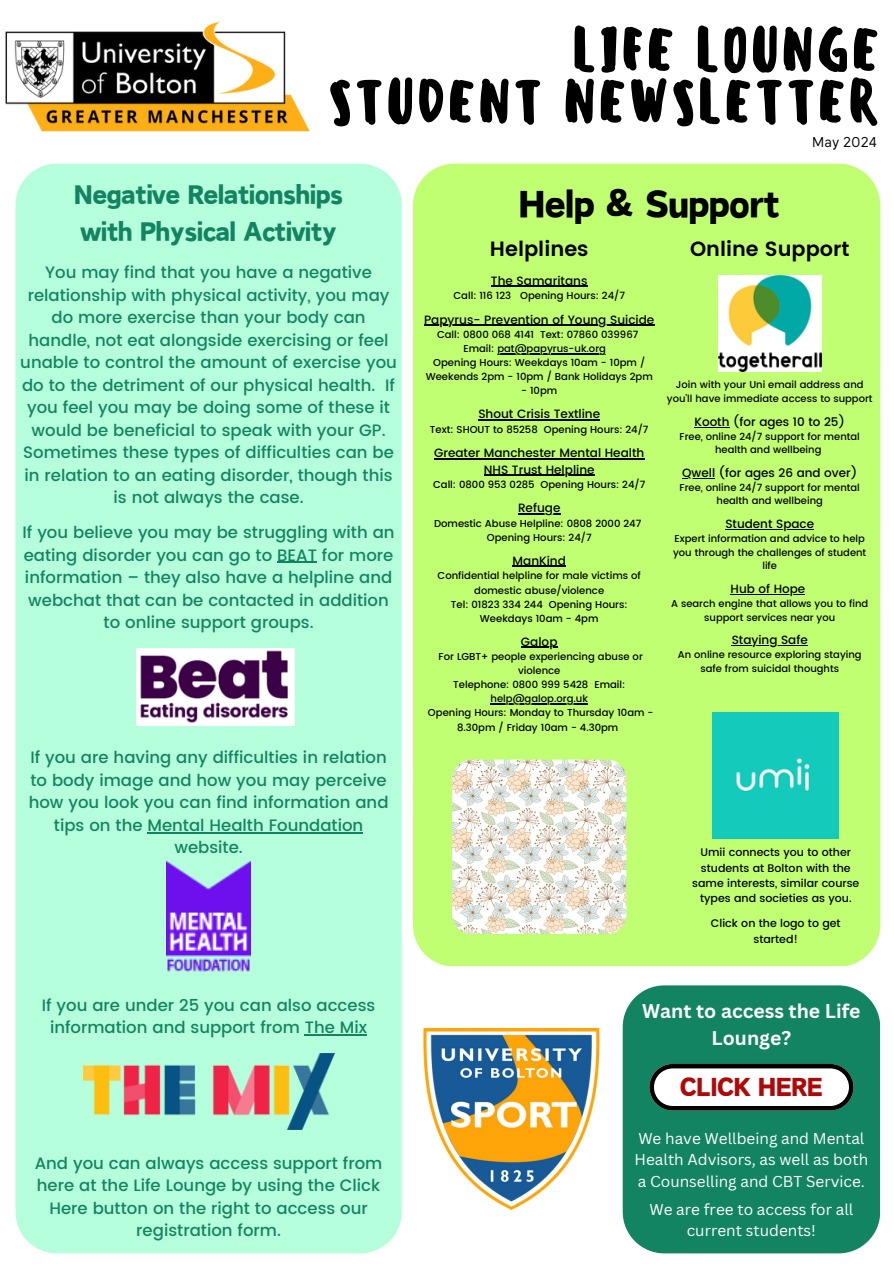
<style>
.page{position:relative;width:894px;height:1264px;background:#fff}
.page>*{position:absolute;margin:0;border:0;box-sizing:border-box;transform-origin:0 0}
.t1{font:500 58.05px/51.8px "Sensei";letter-spacing:.02em;color:#000;text-align:right}
.t2{font:45px "Canva Sweet Heart";color:#000}
.t3{font:31.5px/37.2px "Canva Sweet Heart";color:#128462}
.t4{font:30.6px "Canva Sweet Heart";color:#ad0909}
.t5{font:600 20.7px "Poppins";color:#000}
.t6{font:600 20.55px "Poppins";color:#000}
.t7{font:700 19.35px/27px "Canva Sans";color:#fff;text-align:center}
.t8{font:500 16.5px/22.5px "Poppins";color:#128462;text-align:center}
.t9{font:15.3px/21.5px "Canva Sans";color:#fff}
.t10{font:14.1px "Klima";letter-spacing:.015em;color:#000}
.t11{font:500 12px "Poppins";color:#000}
.t12{font:500 10.95px/15.3px "Poppins";color:#000;text-align:center}
.t13{font:500 10.05px/14.1px "Poppins";color:#000;text-align:center}
.t14{font:500 9.9px/13.5px "Poppins";color:#000;text-align:center}
</style>
<div class="page">
<img style="left:5px;top:21px;width:305px;height:111px">
<div style="left:622px;top:985px;width:257px;height:268px;background:#128462;border-radius:42px"></div>
<svg style="left:649px;top:1064px;width:204px;height:46px"></svg>
<div style="left:413px;top:164px;width:466px;height:802px;background:#c1ff72"></div>
<hr style="left:694px;top:426px;width:35px;height:1px;background:#000">
<hr style="left:682px;top:478px;width:33px;height:1px;background:#000">
<hr style="left:725px;top:529px;width:88px;height:1px;background:#000">
<hr style="left:730px;top:594px;width:75px;height:1px;background:#000">
<hr style="left:731px;top:645px;width:76px;height:1px;background:#000">
<img style="left:718px;top:275px;width:103px;height:97px">
<div style="left:712px;top:712px;width:126px;height:126px;background:#14cabb"></div>
<div style="left:15px;top:164px;width:386px;height:1089px;background:#b6ffdc"></div>
<hr style="left:277px;top:562px;width:40px;height:1px;background:#128462">
<hr style="left:147px;top:832px;width:216px;height:1px;background:#128462">
<hr style="left:305px;top:1034px;width:62px;height:1px;background:#128462">
<img style="left:136px;top:648px;width:158px;height:77px">
<img style="left:83px;top:1053px;width:251px;height:76px">
<img style="left:166px;top:861px;width:85px;height:110px">
<img style="left:423px;top:1028px;width:177px;height:181px">
<img style="left:452px;top:759px;width:174px;height:174px;border-radius:19px">
<hr style="left:491px;top:286px;width:96px;height:1px;background:#000">
<hr style="left:424px;top:324px;width:230px;height:1px;background:#000">
<hr style="left:497px;top:353px;width:109px;height:1px;background:#000">
<hr style="left:478px;top:419px;width:122px;height:1px;background:#000">
<hr style="left:434px;top:458px;width:210px;height:1px;background:#000">
<hr style="left:483px;top:474px;width:111px;height:1px;background:#000">
<hr style="left:518px;top:513px;width:42px;height:1px;background:#000">
<hr style="left:512px;top:566px;width:53px;height:1px;background:#000">
<hr style="left:521px;top:646px;width:36px;height:1px;background:#000">
<hr style="left:490px;top:703px;width:98px;height:1px;background:#000">
<h5 class="t1" style="left:327px;top:24px;width:554px">LIFE LOUNGE<br>STUDENT NEWSLETTER</h5>
<p class="t10" style="left:812px;top:136px;width:66px">May 2024</p>
<p class="t3" style="left:74px;top:175px;width:270px">Negative Relationships with Physical Activity</p>
<p class="t8" style="left:20px;top:261px;width:378px">You may find that you have a negative relationship with physical activity, you may do more exercise than your body can handle, not eat alongside exercising or feel unable to control the amount of exercise you do to the detriment of our physical health. If you feel you may be doing some of these it would be beneficial to speak with your GP.<br>Sometimes these types of difficulties can be in relation to an eating disorder, though this is not always the case.</p>
<p class="t8" style="left:23px;top:521px;width:373px">If you believe you may be struggling with an eating disorder you can go to BEAT for more information – they also have a helpline and webchat that can be contacted in addition to online support groups.</p>
<p class="t8" style="left:29px;top:746px;width:361px">If you are having any difficulties in relation to body image and how you may perceive how you look you can find information and tips on the Mental Health Foundation website.</p>
<p class="t8" style="left:42px;top:993px;width:335px">If you are under 25 you can also access information and support from The Mix</p>
<p class="t8" style="left:35px;top:1151px;width:349px">And you can always access support from here at the Life Lounge by using the Click Here button on the right to access our registration form.</p>
<h2 class="t2" style="left:519px;top:183px;width:262px">Help &amp; Support</h2>
<p class="t5" style="left:489px;top:236px;width:100px">Helplines</p>
<p class="t11" style="left:491px;top:274px;width:98px">The Samaritans</p>
<p class="t13" style="left:453px;top:289px;width:173px">Call: 116 123 Opening Hours: 24/7</p>
<p class="t11" style="left:424px;top:312px;width:232px">Papyrus- Prevention of Young Suicide</p>
<h5 class="t13" style="left:437px;top:327px;width:203px">Call: 0800 068 4141 Text: 07860 039967<br>Email: pat@papyrus-uk.org</h5>
<p class="t13" style="left:425px;top:355px;width:228px">Opening Hours: Weekdays 10am - 10pm /<br>Weekends 2pm - 10pm / Bank Holidays 2pm</p>
<p class="t13" style="left:521px;top:384px;width:38px">- 10pm</p>
<p class="t11" style="left:478px;top:407px;width:123px">Shout Crisis Textline</p>
<p class="t13" style="left:430px;top:422px;width:220px">Text: SHOUT to 85258 Opening Hours: 24/7</p>
<p class="t11" style="left:434px;top:446px;width:212px">Greater Manchester Mental Health</p>
<p class="t11" style="left:483px;top:462px;width:112px">NHS Trust Helpline</p>
<p class="t13" style="left:433px;top:477px;width:103px">Call: 0800 953 0285</p>
<p class="t13" style="left:540px;top:477px;width:106px">Opening Hours: 24/7</p>
<p class="t11" style="left:518px;top:501px;width:44px">Refuge</p>
<p class="t13" style="left:434px;top:516px;width:209px">Domestic Abuse Helpline: 0808 2000 247<br>Opening Hours: 24/7</p>
<p class="t11" style="left:512px;top:553px;width:55px">ManKind</p>
<p class="t13" style="left:437px;top:569px;width:205px">Confidential helpline for male victims of domestic abuse/violence</p>
<p class="t13" style="left:451px;top:597px;width:178px">Tel: 01823 334 244 Opening Hours:<br>Weekdays 10am - 4pm</p>
<p class="t11" style="left:521px;top:634px;width:38px">Galop</p>
<p class="t13" style="left:438px;top:649px;width:206px">For LGBT+ people experiencing abuse or violence</p>
<p class="t13" style="left:453px;top:677px;width:173px">Telephone: 0800 999 5428 Email:</p>
<p class="t13" style="left:428px;top:692px;width:227px">help@galop.org.uk<br>Opening Hours: Monday to Thursday 10am -<br>8.30pm / Friday 10am - 4.30pm</p>
<h6 class="t6" style="left:689px;top:236px;width:161px">Online Support</h6>
<h6 class="t14" style="left:666px;top:378px;width:207px">Join with your Uni email address and you’ll have immediate access to support</h6>
<h6 class="t11" style="left:694px;top:414px;width:152px">Kooth (for ages 10 to 25)</h6>
<h6 class="t14" style="left:679px;top:429px;width:182px">Free, online 24/7 support for mental health and wellbeing</h6>
<h6 class="t11" style="left:682px;top:466px;width:176px">Qwell (for ages 26 and over)</h6>
<p class="t14" style="left:679px;top:481px;width:182px">Free, online 24/7 support for mental health and wellbeing</p>
<p class="t11" style="left:725px;top:517px;width:90px">Student Space</p>
<p class="t14" style="left:673px;top:532px;width:195px">Expert information and advice to help you through the challenges of student life</p>
<h2 class="t11" style="left:730px;top:582px;width:76px">Hub of Hope</h2>
<h5 class="t14" style="left:671px;top:597px;width:198px">A search engine that allows you to find support services near you</h5>
<p class="t11" style="left:731px;top:633px;width:77px">Staying Safe</p>
<p class="t14" style="left:677px;top:648px;width:185px">An online resource exploring staying safe from suicidal thoughts</p>
<p class="t12" style="left:692px;top:844px;width:169px">Umii connects you to other students at Bolton with the same interests, similar course types and societies as you.</p>
<h3 class="t12" style="left:710px;top:915px;width:131px">Click on the logo to get started!</h3>
<h1 class="t7" style="left:642px;top:996px;width:220px">Want to access the Life<br>Lounge?</h1>
<p class="t4" style="left:680px;top:1072px;width:144px">CLICK HERE</p>
<p class="t9" style="left:634px;top:1127px;width:235px">We have Wellbeing and Mental<br>Health Advisors, as well as both a Counselling and CBT Service.</p>
<h4 class="t9" style="left:649px;top:1197px;width:205px;text-align:center">We are free to access for all current students!</h4>
</div>
